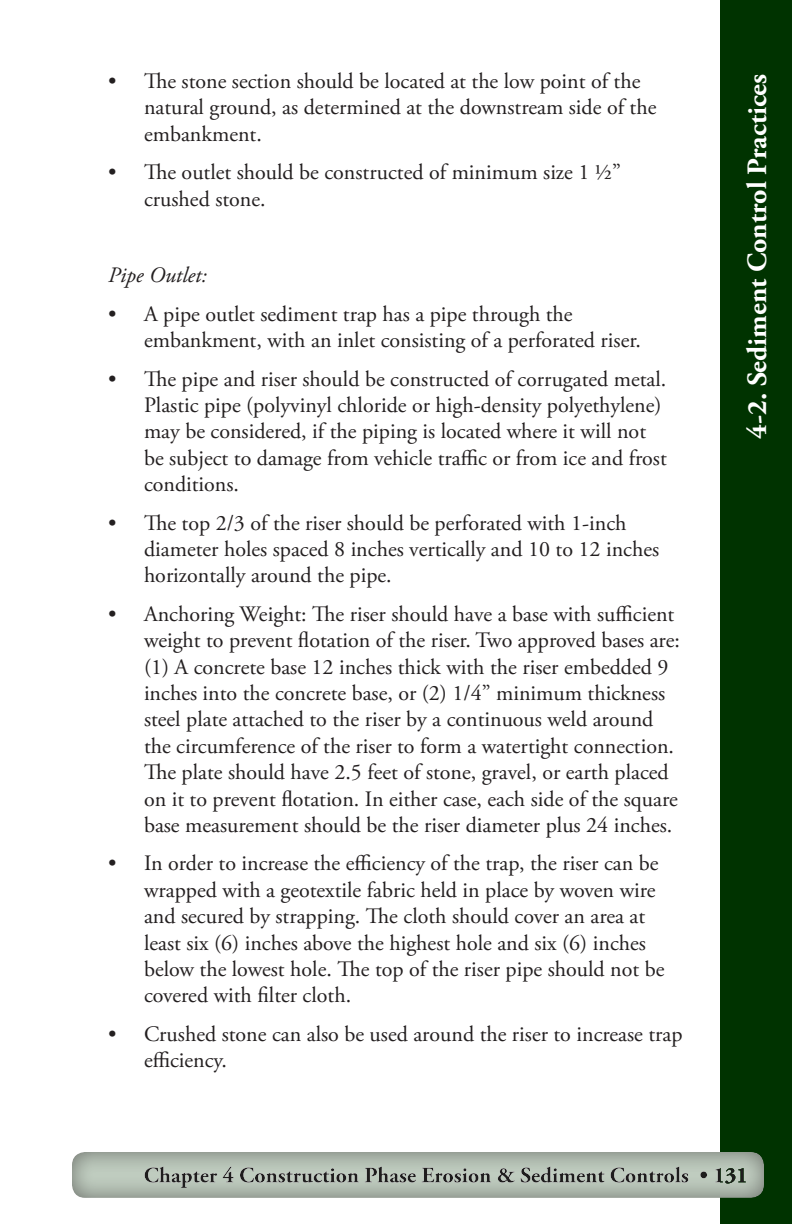
<style>
.page{position:relative;width:792px;height:1224px;background:#fff}
.page>*{position:absolute;margin:0;border:0;box-sizing:border-box;transform-origin:0 0}
.t1{font:700 28px "Adobe Garamond Pro";color:#fff}
.Body_Text{font:22px/26.4px "Adobe Garamond Pro";color:#231f20}
.Body_Text-2{font:italic 22px "Adobe Garamond Pro";color:#231f20}
</style>
<div class="page">
<div style="left:720px;top:0;width:72px;height:1224px;background:#030"></div>
<div style="left:72px;top:1148px;width:703px;height:50px;background:#231f20;opacity:.56"></div>
<p class="Body_Text" style="left:144px;top:69px;width:514px;text-indent:-36px">• The stone section should be located at the low point of the natural ground, as determined at the downstream side of the embankment.</p>
<p class="Body_Text" style="left:144px;top:160px;width:478px;text-indent:-36px">• The outlet should be constructed of minimum size 1 ½” crushed stone.</p>
<p class="Body_Text-2" style="left:108px;top:262px;width:100px">Pipe Outlet:</p>
<p class="Body_Text" style="left:144px;top:301px;width:498px;text-indent:-36px">• A pipe outlet sediment trap has a pipe through the embankment, with an inlet consisting of a perforated riser.</p>
<p class="Body_Text" style="left:144px;top:366px;width:524px;text-indent:-36px">• The pipe and riser should be constructed of corrugated metal.<br>Plastic pipe (polyvinyl chloride or high-density polyethylene) may be considered, if the piping is located where it will not be subject to damage from vehicle traffic or from ice and frost conditions.</p>
<p class="Body_Text" style="left:144px;top:510px;width:517px;text-indent:-36px">• The top 2/3 of the riser should be perforated with 1-inch diameter holes spaced 8 inches vertically and 10 to 12 inches horizontally around the pipe.</p>
<p class="Body_Text" style="left:144px;top:601px;width:537px;text-indent:-36px">• Anchoring Weight: The riser should have a base with sufficient weight to prevent flotation of the riser. Two approved bases are: (1) A concrete base 12 inches thick with the riser embedded 9 inches into the concrete base, or (2) 1/4” minimum thickness steel plate attached to the riser by a continuous weld around the circumference of the riser to form a watertight connection.<br>The plate should have 2.5 feet of stone, gravel, or earth placed on it to prevent flotation. In either case, each side of the square base measurement should be the riser diameter plus 24 inches.</p>
<p class="Body_Text" style="left:144px;top:851px;width:522px;text-indent:-36px">• In order to increase the efficiency of the trap, the riser can be wrapped with a geotextile fabric held in place by woven wire and secured by strapping. The cloth should cover an area at least six (6) inches above the highest hole and six (6) inches below the lowest hole. The top of the riser pipe should not be covered with filter cloth.</p>
<p class="Body_Text" style="left:144px;top:1021px;width:540px;text-indent:-36px">• Crushed stone can also be used around the riser to increase trap efficiency.</p>
<p class="t1" style="left:741px;top:439px;width:366px;rotate:-90deg">4-2. Sediment Control Practices</p>
</div>
